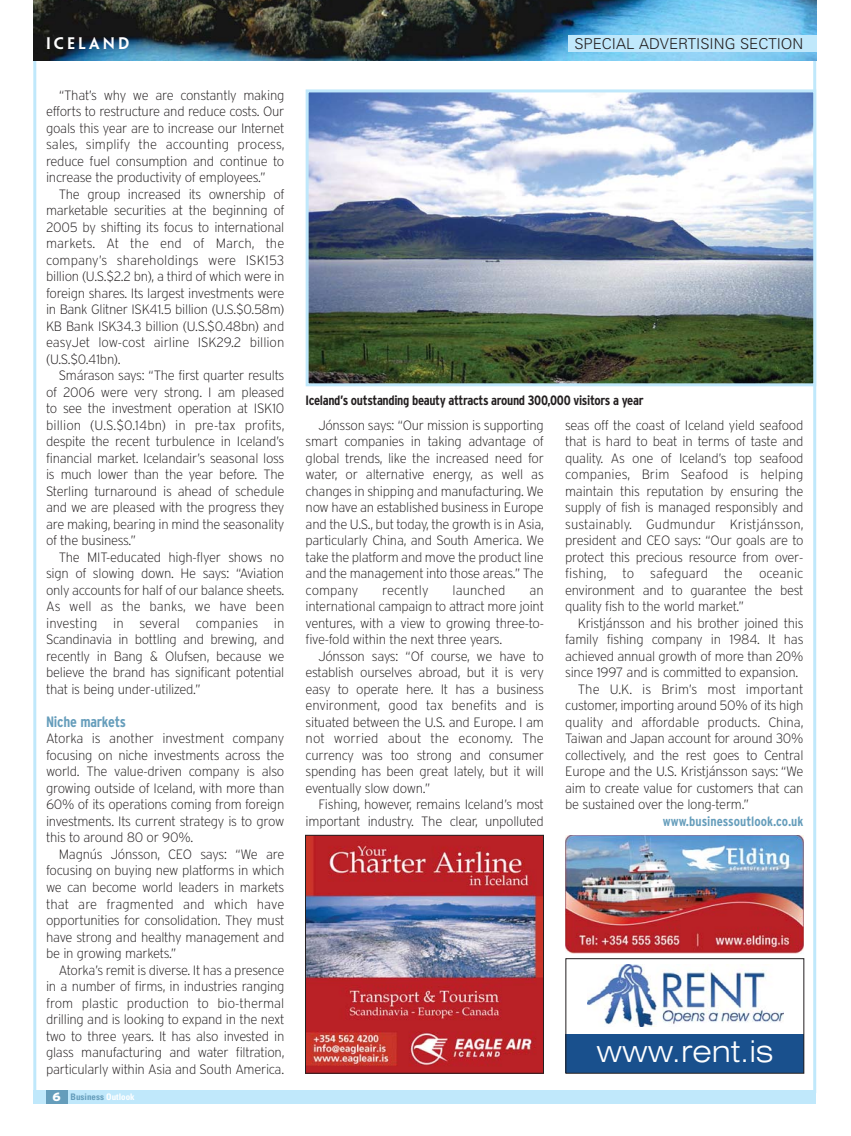
<style>
.page{position:relative;width:851px;height:1136px;background:#fff}
.page>*{position:absolute;margin:0;border:0;box-sizing:border-box;transform-origin:0 0}
.t1{font:300 expanded 30px "Swiss 721 BT";color:#fff}
.t2{font:300 15px "Univers";color:#231f20}
.t3{font:700 condensed 15px "Interstate";letter-spacing:-.015em;color:#659dbb}
.t4{font:15px "Penumbra MM 585 150";letter-spacing:.205em;color:#fff}
.t5{font:200 13.5px/16.5px "Interstate";letter-spacing:-.02em;color:#231f20;text-align:justify}
.t6{font:700 condensed 13.5px "Interstate";letter-spacing:-.025em;color:#231f20}
.t7{font:200 13.5px "Interstate";letter-spacing:.005em;color:#231f20}
.t8{font:700 condensed 13.5px "Interstate";color:#659dbb}
.t9{font:700 condensed 9px "Univers";color:#659dbb}
.s1{font-family:"Interstate";font-weight:900;font-stretch:normal;font-size:12px;color:#fff}
.s2{color:#fff}
</style>
<div class="page">
<img style="left:33px;top:0;width:784px;height:1104px">
<p class="t4" style="left:46px;top:35px;width:85px">ICELAND</p>
<p class="t5" style="left:46px;top:88px;width:240px;text-indent:13px">“That’s why we are constantly making efforts to restructure and reduce costs. Our goals this year are to increase our Internet sales, simplify the accounting process, reduce fuel consumption and continue to increase the productivity of employees.”</p>
<p class="t5" style="left:46px;top:187px;width:240px;text-indent:13px">The group increased its ownership of marketable securities at the beginning of 2005 by shifting its focus to international markets. At the end of March, the company’s shareholdings were ISK153 billion (U.S.$2.2 bn), a third of which were in foreign shares. Its largest investments were in Bank Glitner ISK41.5 billion (U.S.$0.58m)<br>KB Bank ISK34.3 billion (U.S.$0.48bn) and easyJet low-cost airline ISK29.2 billion (U.S.$0.41bn).</p>
<p class="t5" style="left:46px;top:368px;width:240px;text-indent:13px">Smárason says: “The first quarter results of 2006 were very strong. I am pleased to see the investment operation at ISK10 billion (U.S.$0.14bn) in pre-tax profits, despite the recent turbulence in Iceland’s financial market. Icelandair’s seasonal loss is much lower than the year before. The Sterling turnaround is ahead of schedule and we are pleased with the progress they are making, bearing in mind the seasonality of the business.”</p>
<p class="t5" style="left:46px;top:550px;width:240px;text-indent:13px">The MIT-educated high-flyer shows no sign of slowing down. He says: “Aviation only accounts for half of our balance sheets.<br>As well as the banks, we have been investing in several companies in Scandinavia in bottling and brewing, and recently in Bang &amp; Olufsen, because we believe the brand has significant potential that is being under-utilized.”</p>
<p class="t3" style="left:46px;top:716px;width:82px">Niche markets</p>
<p class="t5" style="left:46px;top:731px;width:240px">Atorka is another investment company focusing on niche investments across the world. The value-driven company is also growing outside of Iceland, with more than 60% of its operations coming from foreign investments. Its current strategy is to grow this to around 80 or 90%.</p>
<p class="t5" style="left:46px;top:847px;width:240px;text-indent:13px">Magnús Jónsson, CEO says: “We are focusing on buying new platforms in which we can become world leaders in markets that are fragmented and which have opportunities for consolidation. They must have strong and healthy management and be in growing markets.”</p>
<p class="t5" style="left:46px;top:962px;width:240px;text-indent:13px">Atorka’s remit is diverse. It has a presence in a number of firms, in industries ranging from plastic production to bio-thermal drilling and is looking to expand in the next two to three years. It has also invested in glass manufacturing and water filtration, particularly within Asia and South America.</p>
<p class="t9" style="left:53px;top:1093px;width:84px"><span class="s1">6</span> Business <span class="s2">Outlook</span></p>
<p class="t2" style="left:574px;top:38px;width:230px">SPECIAL ADVERTISING SECTION</p>
<p class="t6" style="left:305px;top:395px;width:339px">Iceland’s outstanding beauty attracts around 300,000 visitors a year</p>
<p class="t5" style="left:305px;top:418px;width:240px;text-indent:13px">Jónsson says: “Our mission is supporting smart companies in taking advantage of global trends, like the increased need for water, or alternative energy, as well as changes in shipping and manufacturing. We now have an established business in Europe and the U.S., but today, the growth is in Asia, particularly China, and South America. We take the platform and move the product line and the management into those areas.” The company</p>
<p class="t7" style="left:382px;top:585px;width:48px">recently</p>
<p class="t7" style="left:452px;top:585px;width:55px">launched</p>
<p class="t5" style="left:305px;top:583px;width:240px;text-indent:224px">an international campaign to attract more joint ventures, with a view to growing three-to&shy;five-fold within the next three years.</p>
<p class="t5" style="left:305px;top:649px;width:240px;text-indent:13px">Jónsson says: “Of course, we have to establish ourselves abroad, but it is very easy to operate here. It has a business environment, good tax benefits and is situated between the U.S. and Europe. I am not worried about the economy. The currency was too strong and consumer spending has been great lately, but it will eventually slow down.”</p>
<p class="t5" style="left:305px;top:797px;width:240px;text-align:right">Fishing, however, remains Iceland’s most important industry. The clear, unpolluted</p>
<p class="t5" style="left:565px;top:418px;width:240px">seas off the coast of Iceland yield seafood that is hard to beat in terms of taste and quality. As one of Iceland’s top seafood companies, Brim Seafood is helping maintain this reputation by ensuring the supply of fish is managed responsibly and sustainably. Gudmundur Kristjánsson, president and CEO says: “Our goals are to protect this precious resource from over&shy;fishing, to safeguard the oceanic environment and to guarantee the best quality fish to the world market.”</p>
<p class="t5" style="left:578px;top:616px;width:227px">Kristjánsson and his brother joined this</p>
<p class="t5" style="left:565px;top:632px;width:240px">family fishing company in 1984. It has</p>
<p class="t5" style="left:565px;top:649px;width:240px">achieved annual growth of more than 20%</p>
<p class="t5" style="left:565px;top:665px;width:234px">since 1997 and is committed to expansion.</p>
<p class="t7" style="left:578px;top:684px;width:227px">The U.K. is Brim’s most important</p>
<p class="t5" style="left:565px;top:698px;width:240px">customer, importing around 50% of its high</p>
<p class="t5" style="left:565px;top:715px;width:240px">quality and affordable products. China,</p>
<p class="t5" style="left:565px;top:731px;width:240px">Taiwan and Japan account for around 30%</p>
<p class="t5" style="left:565px;top:748px;width:240px">collectively, and the rest goes to Central</p>
<p class="t5" style="left:565px;top:764px;width:240px">Europe and the U.S. Kristjánsson says: “We</p>
<p class="t5" style="left:565px;top:781px;width:240px">aim to create value for customers that can</p>
<p class="t5" style="left:565px;top:797px;width:185px">be sustained over the long-term.”</p>
<p class="t8" style="left:663px;top:816px;width:142px">www.businessoutlook.co.uk</p>
<h1 class="t1" style="left:596px;top:1038px;width:178px">www.rent.is</h1>
</div>
